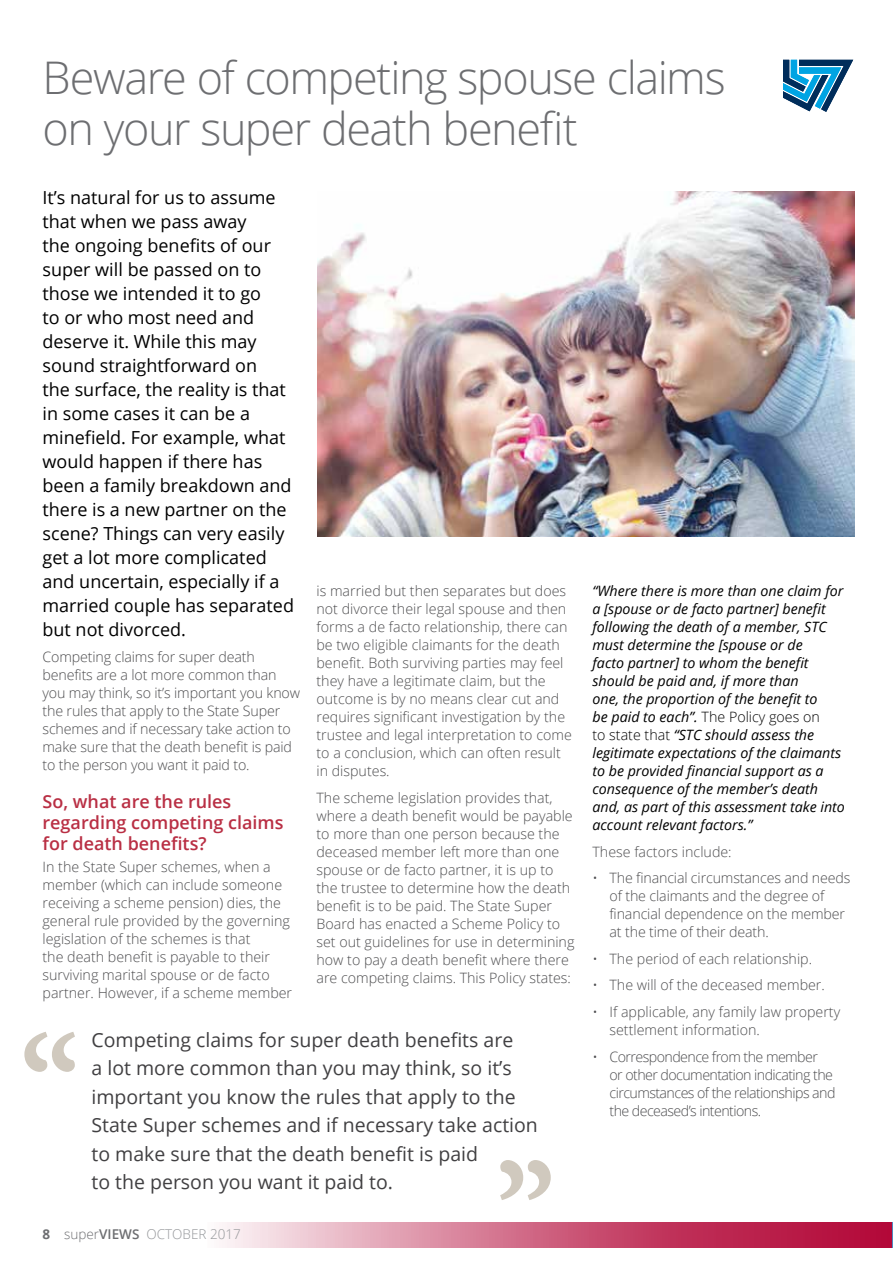
<style>
.page{position:relative;width:893px;height:1263px;background:#fff}
.page>*{position:absolute;margin:0;border:0;box-sizing:border-box;transform-origin:0 0}
.t1{font:300 45px/51px "Open Sans";letter-spacing:-.03em;color:#6d6e71}
.t2{font:19.5px/28.5px "Open Sans";color:#414042}
.t3{font:18px/24px "Open Sans";color:#000}
.t4{font:600 18px/21px "Open Sans";color:#b92f44}
.t5{font:300 14.25px/18px "Open Sans";color:#4d4d4f}
.t6{font:italic 14.25px/18px "Open Sans";color:#000}
.t7{font:300 14.25px/18px "Open Sans";letter-spacing:-.04em;color:#4d4d4f}
.t8{font:300 13.5px "Open Sans";color:#95979a}
.s1{font-weight:700;color:#6d6e71}
.s2{color:#6d6e71}
.s3{font-weight:600;color:#6d6e71}
.s4{font-weight:300;font-style:normal}
</style>
<div class="page">
<svg style="left:892px;top:1222px;width:1px;height:25px"></svg>
<svg style="left:222px;top:1222px;width:670px;height:25px;background:#d06885"></svg>
<svg style="left:24px;top:1032px;width:51px;height:40px"></svg>
<svg style="left:500px;top:1160px;width:51px;height:40px"></svg>
<img style="left:317px;top:191px;width:538px;height:346px">
<svg style="left:783px;top:60px;width:70px;height:52px"></svg>
<h1 class="t1" style="left:43px;top:51px;width:685px">Beware of competing spouse claims on your super death benefit</h1>
<p class="t3" style="left:43px;top:185px;width:253px">It’s natural for us to assume that when we pass away<br>the ongoing benefits of our super will be passed on to those we intended it to go<br>to or who most need and deserve it. While this may sound straightforward on<br>the surface, the reality is that in some cases it can be a minefield. For example, what would happen if there has been a family breakdown and there is a new partner on the scene? Things can very easily get a lot more complicated and uncertain, especially if a married couple has separated but not divorced.</p>
<p class="t5" style="left:43px;top:647px;width:259px">Competing claims for super death benefits are a lot more common than you may think, so it’s important you know the rules that apply to the State Super schemes and if necessary take action to make sure that the death benefit is paid to the person you want it paid to.</p>
<p class="t4" style="left:43px;top:791px;width:242px">So, what are the rules regarding competing claims for death benefits?</p>
<p class="t5" style="left:43px;top:858px;width:251px">In the State Super schemes, when a member (which can include someone receiving a scheme pension) dies, the general rule provided by the governing legislation of the schemes is that<br>the death benefit is payable to their surviving marital spouse or de facto partner. However, if a scheme member</p>
<p class="t5" style="left:316px;top:582px;width:257px">is married but then separates but does not divorce their legal spouse and then forms a de facto relationship, there can be two eligible claimants for the death benefit. Both surviving parties may feel they have a legitimate claim, but the outcome is by no means clear cut and requires significant investigation by the trustee and legal interpretation to come to a conclusion, which can often result in disputes.</p>
<p class="t5" style="left:316px;top:788px;width:259px">The scheme legislation provides that, where a death benefit would be payable to more than one person because the deceased member left more than one spouse or de facto partner, it is up to the trustee to determine how the death benefit is to be paid. The State Super Board has enacted a Scheme Policy to set out guidelines for use in determining how to pay a death benefit where there are competing claims. This Policy states:</p>
<p class="t2" style="left:91px;top:1025px;width:448px">Competing claims for super death benefits are<br>a lot more common than you may think, so it’s important you know the rules that apply to the State Super schemes and if necessary take action to make sure that the death benefit is paid<br>to the person you want it paid to.</p>
<p class="t8" style="left:43px;top:1225px;width:200px"><span class="s1">8</span> <span class="s2">super</span><span class="s3">VIEWS</span> OCTOBER 2017</p>
<p class="t6" style="left:592px;top:582px;width:254px">“Where there is more than one claim for a [spouse or de facto partner] benefit following the death of a member, STC must determine the [spouse or de<br>facto partner] to whom the benefit should be paid and, if more than<br>one, the proportion of the benefit to<br>be paid to each”. <span class="s4">The Policy goes on<br>to state that</span> “STC should assess the legitimate expectations of the claimants to be provided financial support as a consequence of the member’s death and, as part of this assessment take into account relevant factors.”</p>
<p class="t5" style="left:592px;top:842px;width:141px">These factors include:</p>
<p class="t5" style="left:609px;top:869px;width:242px;text-indent:-17px">• The financial circumstances and needs of the claimants and the degree of financial dependence on the member at the time of their death.</p>
<p class="t5" style="left:592px;top:949px;width:221px">• The period of each relationship.</p>
<p class="t5" style="left:592px;top:976px;width:234px">• The will of the deceased member.</p>
<p class="t5" style="left:609px;top:1002px;width:232px;text-indent:-17px">• If applicable, any family law property settlement information.</p>
<p class="t7" style="left:609px;top:1047px;width:227px;text-indent:-17px">• Correspondence from the member<br>or other documentation indicating the circumstances of the relationships and the deceased’s intentions.</p>
</div>
